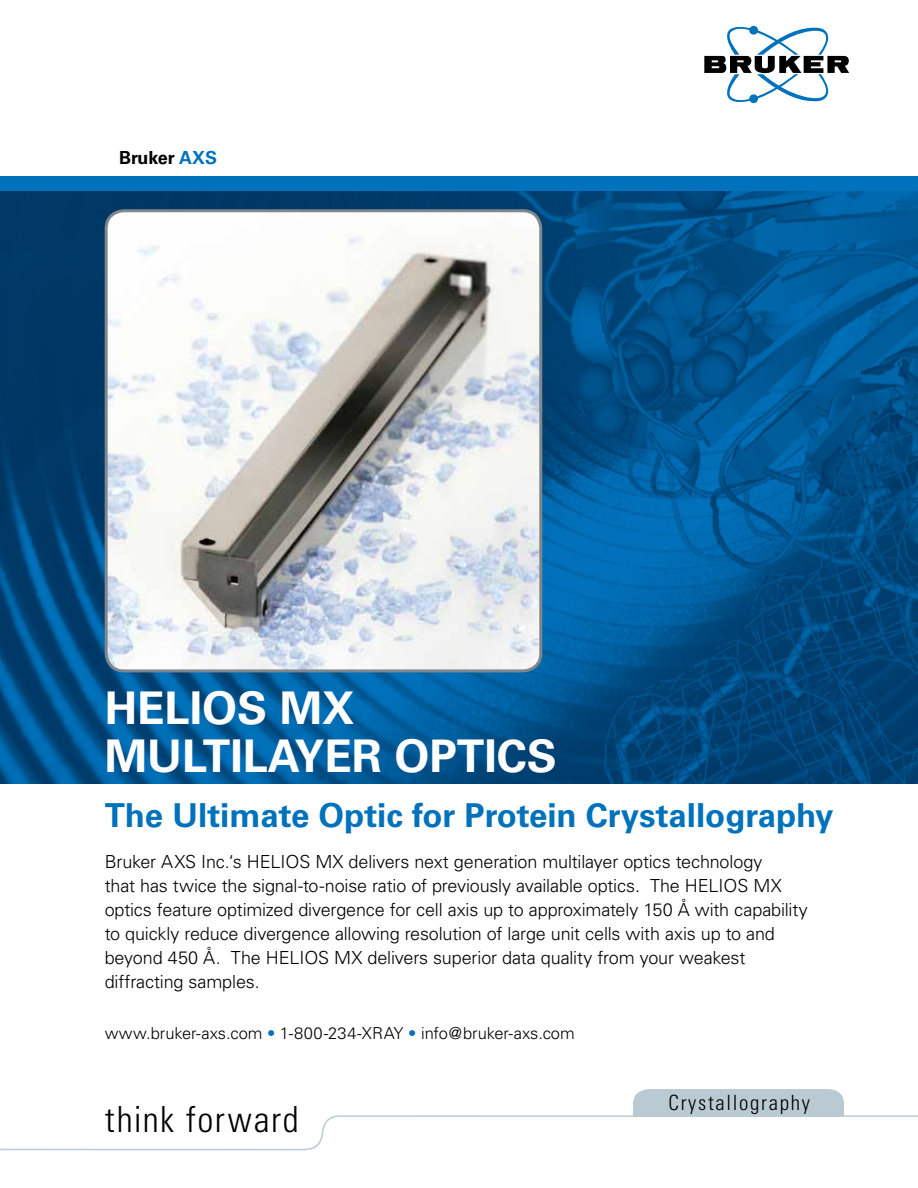
<style>
.page{position:relative;width:918px;height:1188px;background:#fff}
.page>*{position:absolute;margin:0;border:0;box-sizing:border-box;transform-origin:0 0}
.t1{font:700 45px/48px "Univers";color:#fff}
.t2{font:300 condensed 36px "Univers LT Std";letter-spacing:.045em;color:#000}
.t3{font:700 33px "Univers";color:#0072bc}
.t4{font:300 condensed 21px "Univers LT Std";letter-spacing:.08em;color:#000}
.t5{font:300 18px/24px "Univers";letter-spacing:-.01em;color:#000}
.t6{font:700 18px "Univers";color:#000}
.t7{font:300 16.5px "Univers";color:#000}
.s1{color:#0072bc}
</style>
<div class="page">
<div style="left:0;top:176px;width:918px;height:15px;background:#0072bc"></div>
<svg style="left:704px;top:26px;width:145px;height:77px"></svg>
<svg style="left:0;top:1089px;width:918px;height:62px"></svg>
<img style="left:0;top:192px;width:918px;height:592px">
<img style="left:106px;top:211px;width:435px;height:460px">
<div style="left:105px;top:209px;width:437px;height:463px;border:3px solid #80878c;border-radius:18px"></div>
<p class="t6" style="left:119px;top:147px;width:99px">Bruker <span class="s1">AXS</span></p>
<h1 class="t1" style="left:105px;top:684px;width:454px">HELIOS MX<br>MULTILAYER OPTICS</h1>
<h3 class="t3" style="left:105px;top:796px;width:730px">The Ultimate Optic for Protein Crystallography</h3>
<p class="t5" style="left:105px;top:850px;width:705px">Bruker AXS Inc.‘s HELIOS MX delivers next generation multilayer optics technology<br>that has twice the signal-to-noise ratio of previously available optics. The HELIOS MX optics feature optimized divergence for cell axis up to approximately 150 Å with capability to quickly reduce divergence allowing resolution of large unit cells with axis up to and beyond 450 Å. The HELIOS MX delivers superior data quality from your weakest diffracting samples.</p>
<p class="t7" style="left:105px;top:1023px;width:472px">www.bruker-axs.com <span class="s1">•</span> 1-800-234-XRAY <span class="s1">•</span> info@bruker-axs.com</p>
<h2 class="t2" style="left:105px;top:1097px;width:196px">think forward</h2>
<p class="t4" style="left:669px;top:1090px;width:143px">Crystallography</p>
</div>
